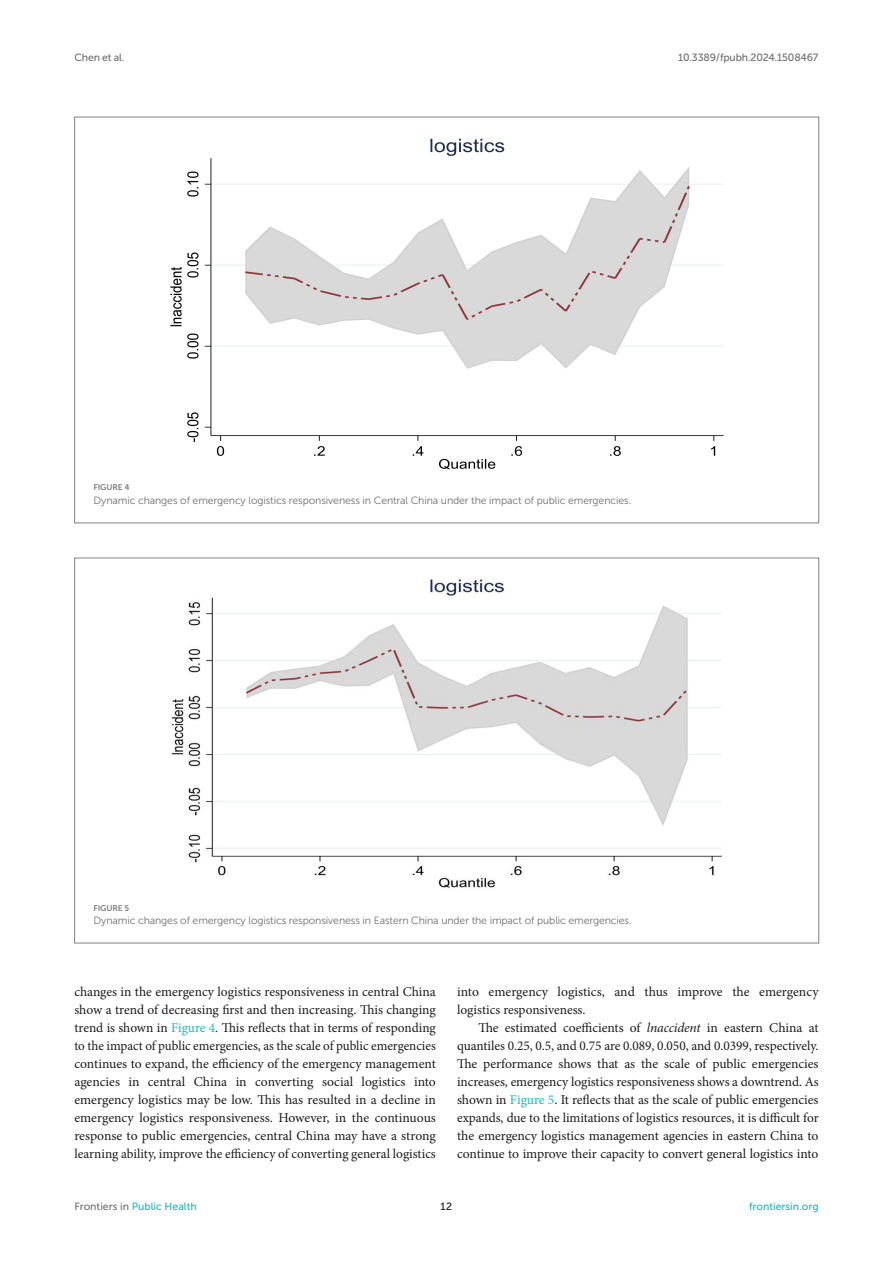
<style>
.page{position:relative;width:893px;height:1263px;background:#fff}
.page>*{position:absolute;margin:0;border:0;box-sizing:border-box;transform-origin:0 0}
.TEXT{font:13.5px/18px "Minion Pro";letter-spacing:-.005em;color:#1b1c1b;text-align:justify}
.FIG_LEG{font:10.5px "Museo Sans 300";letter-spacing:-.01em;color:#706f70}
.t1{font:10.5px "Museo Sans 500";color:#1db5c3}
.t2{font:10.5px "Museo Sans 500";letter-spacing:-.015em;color:#706f70}
.t3{font:10.5px "Museo Sans 500";color:#1b1c1b}
.FIG_HD{font:8.25px "Museo Sans 700";letter-spacing:-.01em;color:#7e7f7f}
.s1{color:#1db5c3}
.s2{font-style:italic}
.s3{color:#706f70}
</style>
<div class="page">
<img style="left:170px;top:138px;width:554px;height:332px">
<img style="left:171px;top:579px;width:551px;height:309px">
<p class="t2" style="left:74px;top:51px;width:52px">Chen et al.</p>
<p class="t2" style="left:678px;top:51px;width:142px">10.3389/fpubh.2024.1508467</p>
<p class="FIG_HD" style="left:94px;top:483px;width:37px">FIGURE 4</p>
<p class="FIG_LEG" style="left:94px;top:495px;width:539px">Dynamic changes of emergency logistics responsiveness in Central China under the impact of public emergencies.</p>
<p class="FIG_HD" style="left:94px;top:903px;width:37px">FIGURE 5</p>
<p class="FIG_LEG" style="left:94px;top:915px;width:540px">Dynamic changes of emergency logistics responsiveness in Eastern China under the impact of public emergencies.</p>
<p class="TEXT" style="left:74px;top:983px;width:363px">changes in the emergency logistics responsiveness in central China show a trend of decreasing first and then increasing. This changing trend is shown in <span class="s1">Figure 4</span>. This reflects that in terms of responding to the impact of public emergencies, as the scale of public emergencies continues to expand, the efficiency of the emergency management agencies in central China in converting social logistics into emergency logistics may be low. This has resulted in a decline in emergency logistics responsiveness. However, in the continuous response to public emergencies, central China may have a strong learning ability, improve the efficiency of converting general logistics</p>
<p class="TEXT" style="left:457px;top:983px;width:363px">into emergency logistics, and thus improve the emergency logistics responsiveness.</p>
<p class="TEXT" style="left:457px;top:1019px;width:363px;text-indent:21px">The estimated coefficients of <span class="s2">lnaccident</span> in eastern China at quantiles 0.25, 0.5, and 0.75 are 0.089, 0.050, and 0.0399, respectively.<br>The performance shows that as the scale of public emergencies increases, emergency logistics responsiveness shows a downtrend. As shown in <span class="s1">Figure 5</span>. It reflects that as the scale of public emergencies expands, due to the limitations of logistics resources, it is difficult for the emergency logistics management agencies in eastern China to continue to improve their capacity to convert general logistics into</p>
<p class="t1" style="left:74px;top:1200px;width:124px"><span class="s3">Frontiers in</span> Public Health</p>
<p class="t3" style="left:441px;top:1200px;width:13px">12</p>
<p class="t1" style="left:749px;top:1200px;width:71px">frontiersin.org</p>
</div>
